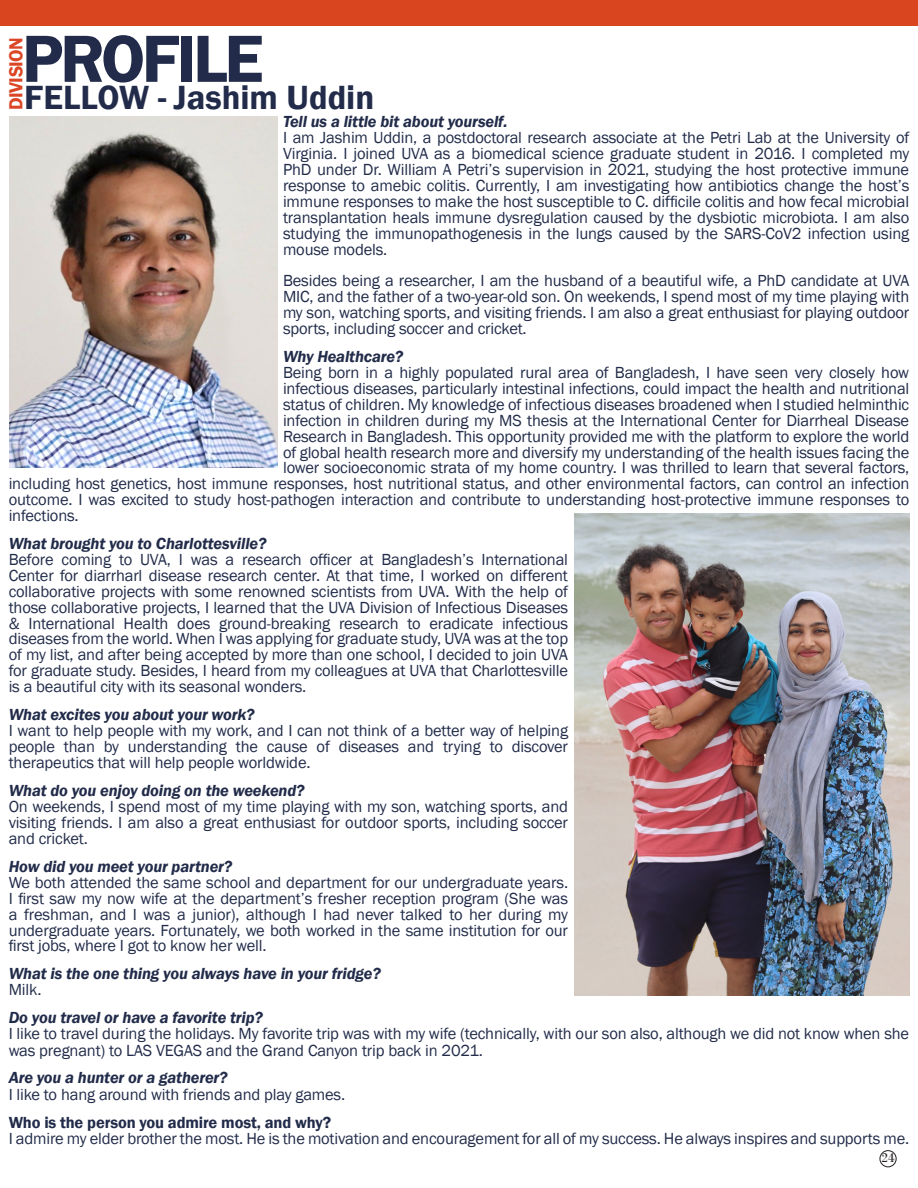
<style>
.page{position:relative;width:918px;height:1188px;background:#fff}
.page>*{position:absolute;margin:0;border:0;box-sizing:border-box;transform-origin:0 0}
.t1{font:600 69px "Franklin Gothic";letter-spacing:-.05em;color:#222c4a}
.t2{font:600 34.5px "Franklin Gothic";color:#222c4a}
.t3{font:600 19.5px "Franklin Gothic";letter-spacing:-.03em;color:#db4726}
.t4{font:16.5px/15.9px "Franklin Gothic";letter-spacing:-.01em;color:#222c4a;text-align:justify}
.t5{font:italic 600 16.5px "Franklin Gothic";letter-spacing:-.01em;color:#222c4a}
.t6{font:600 16.5px "Franklin Gothic";letter-spacing:-.01em;color:#222c4a}
.t7{font:13.5px "Bodoni";color:#231f20}
</style>
<div class="page">
<div style="left:0;top:0;width:918px;height:25px;background:#d9451f"></div>
<img style="left:9px;top:116px;width:268px;height:351px">
<img style="left:574px;top:514px;width:335px;height:481px">
<div style="left:880px;top:1150px;width:16px;height:17px;border:1px solid #231f20;border-radius:50%"></div>
<p class="t1" style="left:22px;top:16px;width:243px">PROFILE</p>
<p class="t3" style="left:4px;top:110px;width:74px;rotate:-90deg">DIVISION</p>
<p class="t2" style="left:24px;top:76px;width:352px">FELLOW - Jashim Uddin</p>
<p class="t5" style="left:283px;top:111px;width:226px">Tell us a little bit about yourself.</p>
<p class="t4" style="left:283px;top:130px;width:628px">I am Jashim Uddin, a postdoctoral research associate at the Petri Lab at the University of Virginia. I joined UVA as a biomedical science graduate student in 2016. I completed my PhD under Dr. William A Petri’s supervision in 2021, studying the host protective immune response to amebic colitis. Currently, I am investigating how antibiotics change the host’s immune responses to make the host susceptible to C. difficile colitis and how fecal microbial transplantation heals immune dysregulation caused by the dysbiotic microbiota. I am also studying the immunopathogenesis in the lungs caused by the SARS-CoV2 infection using mouse models.</p>
<p class="t4" style="left:283px;top:273px;width:628px">Besides being a researcher, I am the husband of a beautiful wife, a PhD candidate at UVA MIC, and the father of a two-year-old son. On weekends, I spend most of my time playing with my son, watching sports, and visiting friends. I am also a great enthusiast for playing outdoor sports, including soccer and cricket.</p>
<p class="t5" style="left:283px;top:346px;width:122px">Why Healthcare?</p>
<p class="t4" style="left:283px;top:365px;width:628px">Being born in a highly populated rural area of Bangladesh, I have seen very closely how</p>
<p class="t4" style="left:283px;top:381px;width:628px">infectious diseases, particularly intestinal infections, could impact the health and nutritional</p>
<p class="t4" style="left:283px;top:397px;width:628px">status of children. My knowledge of infectious diseases broadened when I studied helminthic</p>
<p class="t4" style="left:283px;top:413px;width:628px">infection in children during my MS thesis at the International Center for Diarrheal Disease</p>
<p class="t4" style="left:283px;top:429px;width:628px">Research in Bangladesh. This opportunity provided me with the platform to explore the world</p>
<p class="t4" style="left:283px;top:444px;width:628px">of global health research more and diversify my understanding of the health issues facing the</p>
<p class="t4" style="left:283px;top:460px;width:628px">lower socioeconomic strata of my home country. I was thrilled to learn that several factors,</p>
<p class="t4" style="left:9px;top:476px;width:902px">including host genetics, host immune responses, host nutritional status, and other environmental factors, can control an infection</p>
<p class="t4" style="left:9px;top:492px;width:902px">outcome. I was excited to study host-pathogen interaction and contribute to understanding host-protective immune responses to</p>
<p class="t4" style="left:9px;top:508px;width:72px">infections.</p>
<p class="t5" style="left:9px;top:533px;width:259px">What brought you to Charlottesville?</p>
<p class="t4" style="left:9px;top:552px;width:561px">Before coming to UVA, I was a research officer at Bangladesh’s International Center for diarrharl disease research center. At that time, I worked on different collaborative projects with some renowned scientists from UVA. With the help of those collaborative projects, I learned that the UVA Division of Infectious Diseases &amp; International Health does ground-breaking research to eradicate infectious diseases from the world. When I was applying for graduate study, UVA was at the top of my list, and after being accepted by more than one school, I decided to join UVA for graduate study. Besides, I heard from my colleagues at UVA that Charlottesville is a beautiful city with its seasonal wonders.</p>
<p class="t5" style="left:9px;top:704px;width:247px">What excites you about your work?</p>
<p class="t4" style="left:9px;top:723px;width:561px">I want to help people with my work, and I can not think of a better way of helping people than by understanding the cause of diseases and trying to discover therapeutics that will help people worldwide.</p>
<p class="t5" style="left:9px;top:780px;width:297px">What do you enjoy doing on the weekend?</p>
<p class="t4" style="left:9px;top:799px;width:561px">On weekends, I spend most of my time playing with my son, watching sports, and visiting friends. I am also a great enthusiast for outdoor sports, including soccer and cricket.</p>
<p class="t5" style="left:9px;top:856px;width:225px">How did you meet your partner?</p>
<p class="t4" style="left:9px;top:875px;width:561px">We both attended the same school and department for our undergraduate years.<br>I first saw my now wife at the department’s fresher reception program (She was a freshman, and I was a junior), although I had never talked to her during my undergraduate years. Fortunately, we both worked in the same institution for our first jobs, where I got to know her well.</p>
<p class="t5" style="left:9px;top:963px;width:373px">What is the one thing you always have in your fridge?</p>
<p class="t4" style="left:9px;top:982px;width:34px">Milk.</p>
<p class="t5" style="left:9px;top:1007px;width:256px">Do you travel or have a favorite trip?</p>
<p class="t4" style="left:9px;top:1026px;width:902px;line-height:16.5px">I like to travel during the holidays. My favorite trip was with my wife (technically, with our son also, although we did not know when she was pregnant) to LAS VEGAS and the Grand Canyon trip back in 2021.</p>
<p class="t5" style="left:9px;top:1067px;width:220px">Are you a hunter or a gatherer?</p>
<p class="t4" style="left:9px;top:1087px;width:338px">I like to hang around with friends and play games.</p>
<p class="t6" style="left:9px;top:1112px;width:324px">Who is the person you admire most, and why?</p>
<p class="t4" style="left:9px;top:1131px;width:902px">I admire my elder brother the most. He is the motivation and encouragement for all of my success. He always inspires and supports me.</p>
<p class="t7" style="left:881px;top:1150px;width:15px">24</p>
</div>
